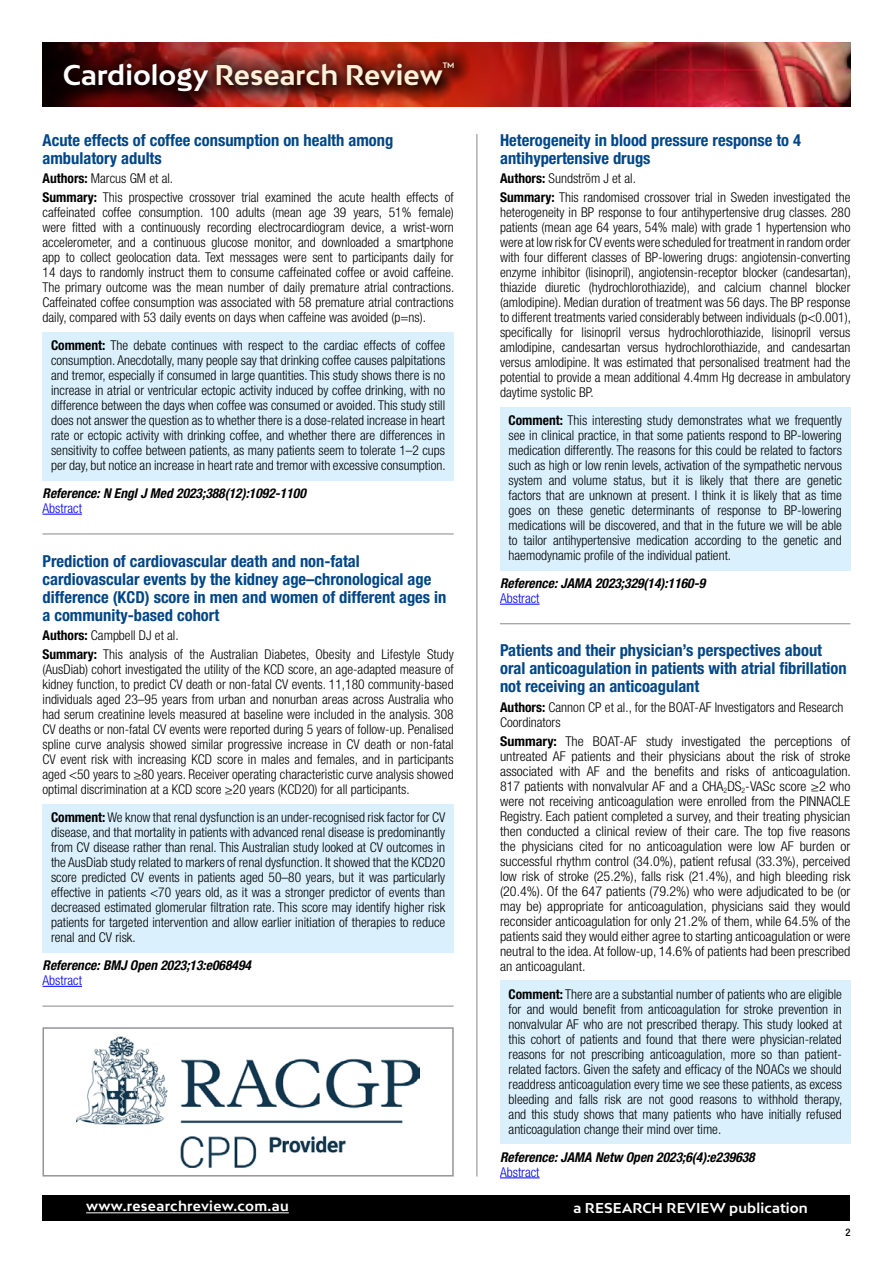
<style>
.page{position:relative;width:893px;height:1263px;background:#fff}
.page>*{position:absolute;margin:0;border:0;box-sizing:border-box;transform-origin:0 0}
.t1{font:700 27px "Bw Mitga";color:#fff0d8}
.t2{font:700 21px "Bw Mitga";letter-spacing:-.005em;color:#fff}
.t3{font:700 condensed 16.5px/18px "Helvetica Neue LT Pro";color:#004687}
.t4{font:300 condensed 13.5px/15px "Helvetica Neue LT Pro";color:#000;text-align:justify}
.t5{font:300 condensed 13.5px/15px "Helvetica Neue LT Pro";color:#000;text-align:justify;scale:1.04 1}
.t6{font:italic 700 condensed 13.5px "Helvetica Neue LT Pro";color:#000}
.t7{font:700 13.5px "Bw Mitga";letter-spacing:.01em;color:#fff}
.t8{font:300 condensed 13.5px "Helvetica Neue LT Pro";color:#00f}
.t9{font:500 condensed 10.5px "Helvetica Neue LT Pro";color:#000}
.t10{font:700 7.5px "Bw Mitga";color:#fff0d8;scale:.95 1}
.t11{font:700 4.5px "Bw Mitga";color:#e6edf3}
.s1{color:#fff}
.s2{color:#ccdae7}
.s3{font-weight:700}
</style>
<div class="page">
<div style="left:43px;top:1195px;width:807px;height:25px;background:#000"></div>
<hr style="left:86px;top:1212px;width:203px;height:1px;background:#fff">
<img style="left:43px;top:43px;width:807px;height:63px">
<svg style="left:47px;top:46px;width:424px;height:61px;background:#6d1911"></svg>
<div style="left:43px;top:804px;width:411px;height:148px;background:#daf1fd"></div>
<hr style="left:43px;top:986px;width:39px;height:1px;background:#00f">
<div style="left:500px;top:407px;width:350px;height:163px;background:#daf1fd"></div>
<hr style="left:500px;top:604px;width:40px;height:1px;background:#00f">
<div style="left:500px;top:980px;width:350px;height:164px;background:#daf1fd"></div>
<hr style="left:500px;top:1177px;width:40px;height:1px;background:#00f">
<hr style="left:476px;top:134px;width:1px;height:1042px;background:#939598">
<div style="left:43px;top:332px;width:411px;height:148px;background:#daf1fd"></div>
<hr style="left:43px;top:514px;width:39px;height:1px;background:#00f">
<hr style="left:43px;top:533px;width:411px;height:1px;background:#939598">
<hr style="left:500px;top:623px;width:350px;height:1px;background:#939598">
<svg style="left:43px;top:1027px;width:411px;height:149px"></svg>
<hr style="left:43px;top:1005px;width:411px;height:2px;background:#939598">
<h1 class="t1" style="left:63px;top:57px;width:382px"><span class="s1">Cardiology</span> Research Review</h1>
<p class="t10" style="left:443px;top:61px;width:14px">TM</p>
<h2 class="t2" style="left:64px;top:61px;width:385px">Title of Publication <span class="s2">Research Review</span></h2>
<p class="t11" style="left:447px;top:64px;width:9px">TM</p>
<p class="t3" style="left:43px;top:131px;width:352px">Acute effects of coffee consumption on health among ambulatory adults</p>
<p class="t4" style="left:43px;top:168px;width:413px;line-height:19.2px"><span class="s3">Authors:</span> Marcus GM et al.<br><span class="s3">Summary:</span> This prospective crossover trial examined the acute health effects of</p>
<p class="t4" style="left:43px;top:205px;width:413px">caffeinated coffee consumption. 100 adults (mean age 39 years, 51% female) were fitted with a continuously recording electrocardiogram device, a wrist-worn accelerometer, and a continuous glucose monitor, and downloaded a smartphone app to collect geolocation data. Text messages were sent to participants daily for 14 days to randomly instruct them to consume caffeinated coffee or avoid caffeine.<br>The primary outcome was the mean number of daily premature atrial contractions.<br>Caffeinated coffee consumption was associated with 58 premature atrial contractions daily, compared with 53 daily events on days when caffeine was avoided (p=ns).</p>
<p class="t4" style="left:51px;top:338px;width:396px"><span class="s3">Comment:</span> The debate continues with respect to the cardiac effects of coffee consumption. Anecdotally, many people say that drinking coffee causes palpitations and tremor, especially if consumed in large quantities. This study shows there is no increase in atrial or ventricular ectopic activity induced by coffee drinking, with no difference between the days when coffee was consumed or avoided. This study still does not answer the question as to whether there is a dose-related increase in heart rate or ectopic activity with drinking coffee, and whether there are differences in sensitivity to coffee between patients, as many patients seem to tolerate 1–2 cups per day, but notice an increase in heart rate and tremor with excessive consumption.</p>
<p class="t6" style="left:43px;top:485px;width:265px">Reference: N Engl J Med 2023;388(12):1092-1100</p>
<p class="t8" style="left:43px;top:500px;width:41px">Abstract</p>
<p class="t3" style="left:43px;top:552px;width:405px">Prediction of cardiovascular death and non-fatal cardiovascular events by the kidney age–chronological age difference (KCD) score in men and women of different ages in a community-based cohort</p>
<p class="t4" style="left:43px;top:626px;width:413px;line-height:19.2px"><span class="s3">Authors:</span> Campbell DJ et al.<br><span class="s3">Summary:</span> This analysis of the Australian Diabetes, Obesity and Lifestyle Study</p>
<p class="t4" style="left:43px;top:662px;width:413px">(AusDiab) cohort investigated the utility of the KCD score, an age-adapted measure of kidney function, to predict CV death or non-fatal CV events. 11,180 community-based individuals aged 23–95 years from urban and nonurban areas across Australia who had serum creatinine levels measured at baseline were included in the analysis. 308<br>CV deaths or non-fatal CV events were reported during 5 years of follow-up. Penalised spline curve analysis showed similar progressive increase in CV death or non-fatal CV event risk with increasing KCD score in males and females, and in participants aged &lt;50 years to ≥80 years. Receiver operating characteristic curve analysis showed optimal discrimination at a KCD score ≥20 years (KCD20) for all participants.</p>
<p class="t4" style="left:51px;top:810px;width:396px"><span class="s3">Comment:</span> We know that renal dysfunction is an under-recognised risk factor for CV disease, and that mortality in patients with advanced renal disease is predominantly from CV disease rather than renal. This Australian study looked at CV outcomes in the AusDiab study related to markers of renal dysfunction. It showed that the KCD20 score predicted CV events in patients aged 50–80 years, but it was particularly effective in patients &lt;70 years old, as it was a stronger predictor of events than decreased estimated glomerular filtration rate. This score may identify higher risk patients for targeted intervention and allow earlier initiation of therapies to reduce renal and CV risk.</p>
<p class="t6" style="left:43px;top:957px;width:210px">Reference: BMJ Open 2023;13:e068494</p>
<p class="t8" style="left:43px;top:972px;width:41px">Abstract</p>
<p class="t3" style="left:500px;top:131px;width:302px">Heterogeneity in blood pressure response to 4 antihypertensive drugs</p>
<p class="t4" style="left:500px;top:168px;width:352px;line-height:19.2px"><span class="s3">Authors:</span> Sundström J et al.<br><span class="s3">Summary:</span> This randomised crossover trial in Sweden investigated the</p>
<p class="t4" style="left:500px;top:205px;width:352px">heterogeneity in BP response to four antihypertensive drug classes. 280 patients (mean age 64 years, 54% male) with grade 1 hypertension who were at low risk for CV events were scheduled for treatment in random order with four different classes of BP-lowering drugs: angiotensin-converting enzyme inhibitor (lisinopril), angiotensin-receptor blocker (candesartan), thiazide diuretic (hydrochlorothiazide), and calcium channel blocker (amlodipine). Median duration of treatment was 56 days. The BP response to different treatments varied considerably between individuals (p&lt;0.001), specifically for lisinopril versus hydrochlorothiazide, lisinopril versus amlodipine, candesartan versus hydrochlorothiazide, and candesartan versus amlodipine. It was estimated that personalised treatment had the potential to provide a mean additional 4.4mm Hg decrease in ambulatory daytime systolic BP.</p>
<p class="t4" style="left:509px;top:413px;width:335px"><span class="s3">Comment:</span> This interesting study demonstrates what we frequently see in clinical practice, in that some patients respond to BP-lowering medication differently. The reasons for this could be related to factors such as high or low renin levels, activation of the sympathetic nervous system and volume status, but it is likely that there are genetic factors that are unknown at present. I think it is likely that as time goes on these genetic determinants of response to BP-lowering medications will be discovered, and that in the future we will be able to tailor antihypertensive medication according to the genetic and haemodynamic profile of the individual patient.</p>
<p class="t6" style="left:500px;top:575px;width:207px">Reference: JAMA 2023;329(14):1160-9</p>
<p class="t8" style="left:500px;top:590px;width:41px">Abstract</p>
<p class="t3" style="left:500px;top:641px;width:348px">Patients and their physician’s perspectives about oral anticoagulation in patients with atrial fibrillation not receiving an anticoagulant</p>
<p class="t4" style="left:500px;top:699px;width:345px"><span class="s3">Authors:</span> Cannon CP et al., for the BOAT-AF Investigators and Research<br>Coordinators</p>
<p class="t5" style="left:500px;top:734px;width:339px"><span class="s3">Summary:</span> The BOAT-AF study investigated the perceptions of untreated AF patients and their physicians about the risk of stroke associated with AF and the benefits and risks of anticoagulation.<br>817 patients with nonvalvular AF and a CHA<sub>2</sub>DS<sub>2</sub>-VASc score ≥2 who were not receiving anticoagulation were enrolled from the PINNACLE Registry. Each patient completed a survey, and their treating physician then conducted a clinical review of their care. The top five reasons the physicians cited for no anticoagulation were low AF burden or successful rhythm control (34.0%), patient refusal (33.3%), perceived low risk of stroke (25.2%), falls risk (21.4%), and high bleeding risk (20.4%). Of the 647 patients (79.2%) who were adjudicated to be (or may be) appropriate for anticoagulation, physicians said they would reconsider anticoagulation for only 21.2% of them, while 64.5% of the patients said they would either agree to starting anticoagulation or were neutral to the idea. At follow-up, 14.6% of patients had been prescribed an anticoagulant.</p>
<p class="t4" style="left:509px;top:986px;width:335px"><span class="s3">Comment:</span> There are a substantial number of patients who are eligible for and would benefit from anticoagulation for stroke prevention in nonvalvular AF who are not prescribed therapy. This study looked at this cohort of patients and found that there were physician-related reasons for not prescribing anticoagulation, more so than patient&shy;related factors. Given the safety and efficacy of the NOACs we should readdress anticoagulation every time we see these patients, as excess bleeding and falls risk are not good reasons to withhold therapy, and this study shows that many patients who have initially refused anticoagulation change their mind over time.</p>
<p class="t6" style="left:500px;top:1148px;width:256px">Reference: JAMA Netw Open 2023;6(4):e239638</p>
<p class="t8" style="left:500px;top:1164px;width:41px">Abstract</p>
<p class="t7" style="left:86px;top:1197px;width:204px">www.researchreview.com.au</p>
<p class="t7" style="left:574px;top:1199px;width:236px">a RESEARCH REVIEW publication</p>
<p class="t9" style="left:845px;top:1226px;width:7px">2</p>
</div>
